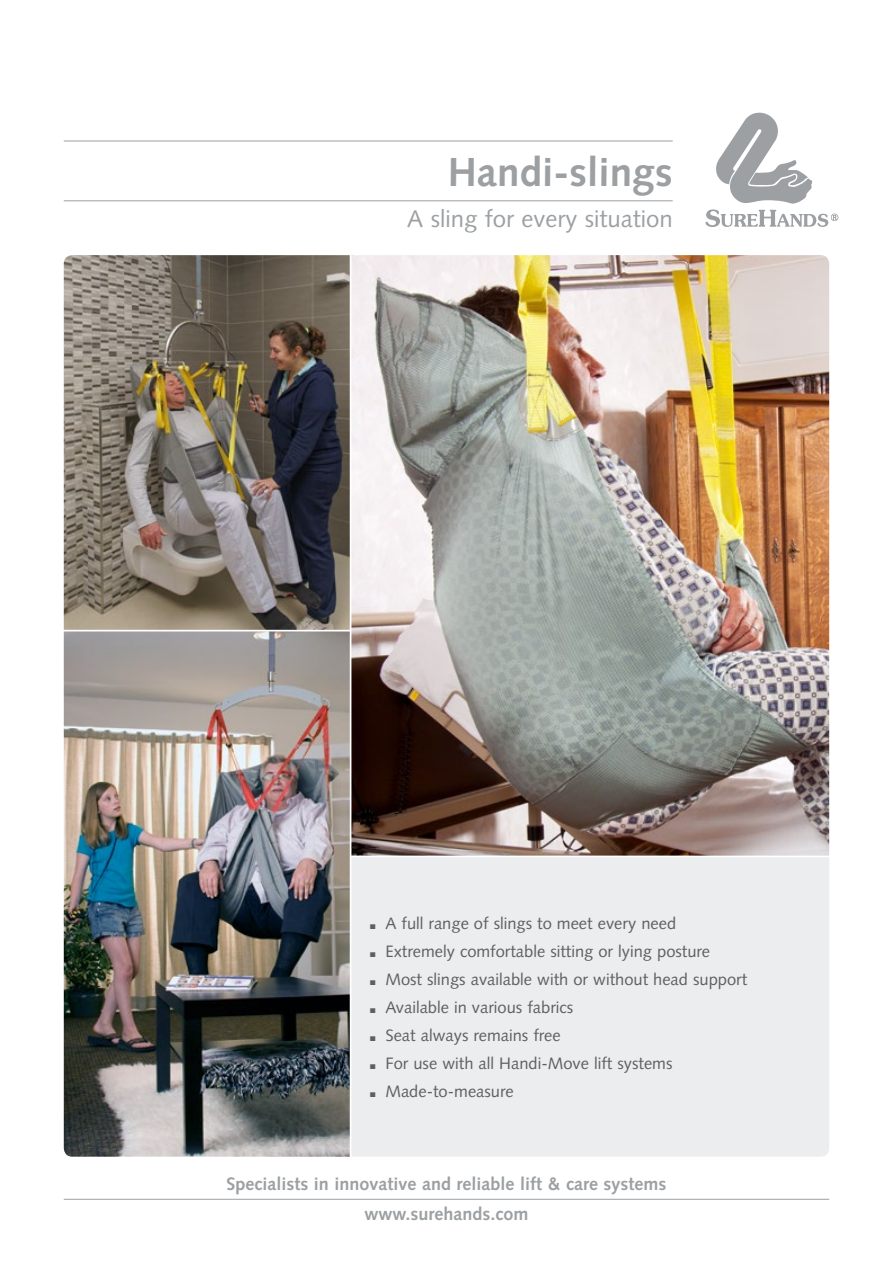
<style>
.page{position:relative;width:893px;height:1263px;background:#fff}
.page>*{position:absolute;margin:0;border:0;box-sizing:border-box;transform-origin:0 0}
.t1{font:700 40.5px "Syntax";color:#9ca0a3}
.t2{font:24px "Syntax";color:#9ca0a3}
.t3{font:700 18px/30px "Syntax";color:#9ca0a3;text-align:center}
.t4{font:16.5px/28px "Syntax";color:#5d5f60}
.s1{font-weight:900;font-size:27px}
</style>
<div class="page">
<img style="left:351px;top:255px;width:478px;height:600px">
<img style="left:64px;top:255px;width:286px;height:902px">
<hr style="left:64px;top:1199px;width:765px;height:1px;background:#9ca0a3">
<svg style="left:705px;top:113px;width:133px;height:114px"></svg>
<div style="left:351px;top:857px;width:478px;height:300px;background:#ecedee"></div>
<hr style="left:64px;top:141px;width:609px;height:1px;background:#9ca0a3">
<hr style="left:64px;top:200px;width:609px;height:1px;background:#9ca0a3">
<h1 class="t1" style="left:448px;top:149px;width:226px">Handi-slings</h1>
<h2 class="t2" style="left:407px;top:204px;width:267px">A sling for every situation</h2>
<p class="t4" style="left:368px;top:909px;width:380px"><span class="s1">.</span> A full range of slings to meet every need<br><span class="s1">.</span> Extremely comfortable sitting or lying posture<br><span class="s1">.</span> Most slings available with or without head support <span class="s1">.</span> Available in various fabrics<br><span class="s1">.</span> Seat always remains free<br><span class="s1">.</span> For use with all Handi-Move lift systems<br><span class="s1">.</span> Made-to-measure</p>
<p class="t3" style="left:226px;top:1169px;width:441px">Specialists in innovative and reliable lift &amp; care systems www.surehands.com</p>
</div>
